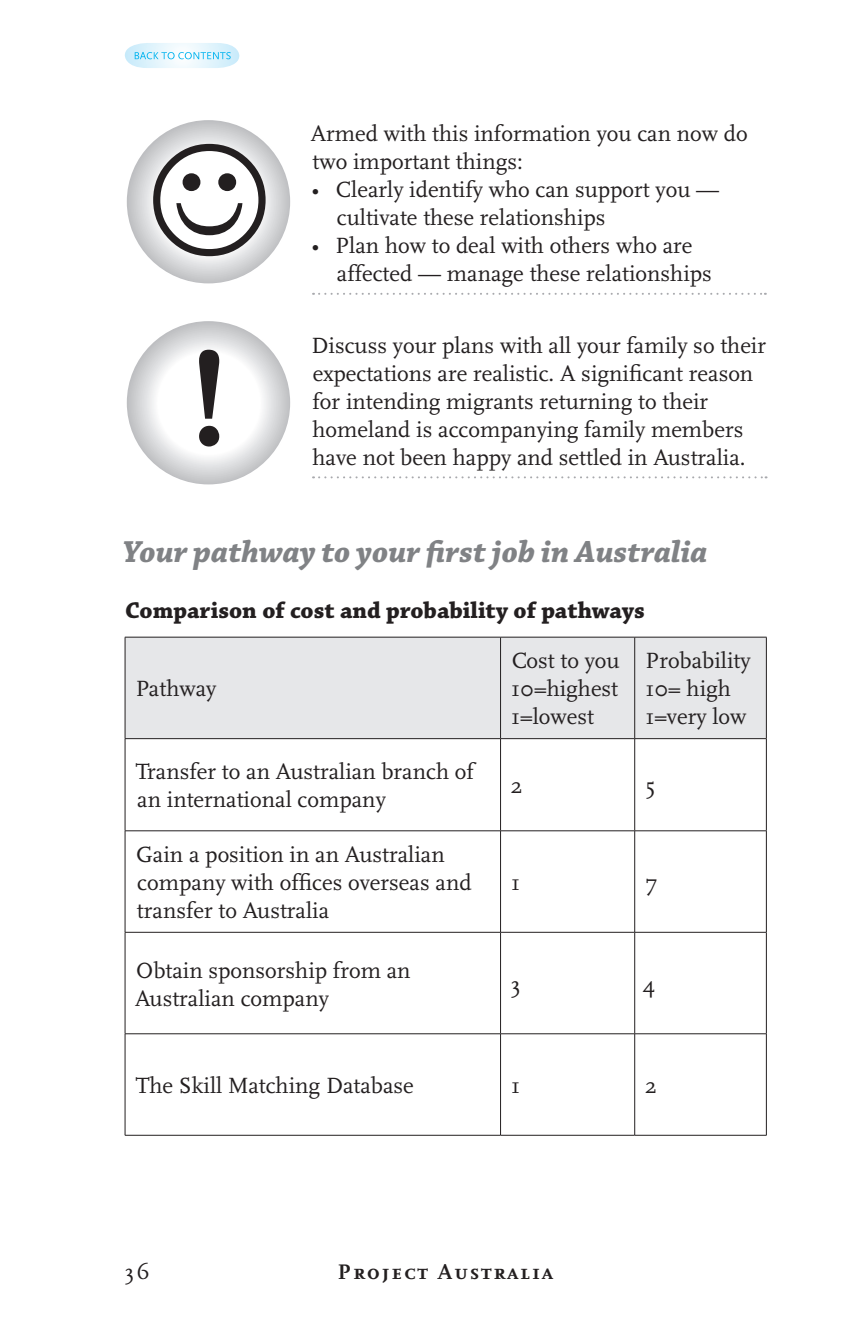
<style>
.page{position:relative;width:868px;height:1327px;background:#fff}
.page>*{position:absolute;margin:0;border:0;box-sizing:border-box;transform-origin:0 0}
.t1{font:italic 700 32px "Chaparral Pro";color:#808285}
.t2{font:700 24px "Chaparral Pro";color:#231f20}
.t3{font:23px/28px "Scala";color:#231f20}
.t4{font:700 22px "Scala Caps";letter-spacing:.1em;color:#231f20}
.t5{font:22px "Scala";color:#231f20}
</style>
<div class="page">
<svg style="left:125px;top:43px;width:114px;height:25px"></svg>
<svg style="left:126px;top:119px;width:165px;height:165px;background:#d3d4d6"></svg>
<svg style="left:153px;top:144px;width:112px;height:112px"></svg>
<svg style="left:313px;top:293px;width:452px;height:2px"></svg>
<svg style="left:313px;top:476px;width:453px;height:2px"></svg>
<svg style="left:126px;top:320px;width:165px;height:165px"></svg>
<svg style="left:199px;top:350px;width:20px;height:96px"></svg>
<div style="left:126px;top:638px;width:640px;height:100px;background:#e6e7e9"></div>
<hr style="left:125px;top:637px;width:375px;height:1px;background:#231f20">
<hr style="left:125px;top:637px;width:1px;height:101px;background:#231f20">
<hr style="left:500px;top:637px;width:134px;height:1px;background:#231f20">
<hr style="left:500px;top:637px;width:1px;height:101px;background:#231f20">
<hr style="left:634px;top:637px;width:132px;height:1px;background:#231f20">
<hr style="left:634px;top:637px;width:1px;height:101px;background:#231f20">
<hr style="left:766px;top:637px;width:1px;height:101px;background:#231f20">
<hr style="left:125px;top:738px;width:375px;height:1px;background:#231f20">
<hr style="left:125px;top:739px;width:1px;height:91px;background:#231f20">
<hr style="left:500px;top:738px;width:134px;height:1px;background:#231f20">
<hr style="left:500px;top:739px;width:1px;height:91px;background:#231f20">
<hr style="left:634px;top:738px;width:132px;height:1px;background:#231f20">
<hr style="left:634px;top:739px;width:1px;height:91px;background:#231f20">
<hr style="left:766px;top:739px;width:1px;height:91px;background:#231f20">
<hr style="left:125px;top:830px;width:375px;height:1px;background:#231f20">
<hr style="left:125px;top:831px;width:1px;height:101px;background:#231f20">
<hr style="left:500px;top:830px;width:134px;height:1px;background:#231f20">
<hr style="left:500px;top:831px;width:1px;height:101px;background:#231f20">
<hr style="left:634px;top:830px;width:132px;height:1px;background:#231f20">
<hr style="left:634px;top:831px;width:1px;height:101px;background:#231f20">
<hr style="left:766px;top:831px;width:1px;height:101px;background:#231f20">
<hr style="left:125px;top:932px;width:375px;height:1px;background:#231f20">
<hr style="left:125px;top:932px;width:1px;height:101px;background:#231f20">
<hr style="left:500px;top:932px;width:134px;height:1px;background:#231f20">
<hr style="left:500px;top:932px;width:1px;height:101px;background:#231f20">
<hr style="left:634px;top:932px;width:132px;height:1px;background:#231f20">
<hr style="left:634px;top:932px;width:1px;height:101px;background:#231f20">
<hr style="left:766px;top:932px;width:1px;height:101px;background:#231f20">
<hr style="left:125px;top:1033px;width:375px;height:1px;background:#231f20">
<hr style="left:125px;top:1034px;width:1px;height:101px;background:#231f20">
<hr style="left:500px;top:1033px;width:134px;height:1px;background:#231f20">
<hr style="left:500px;top:1034px;width:1px;height:101px;background:#231f20">
<hr style="left:634px;top:1033px;width:132px;height:1px;background:#231f20">
<hr style="left:634px;top:1034px;width:1px;height:101px;background:#231f20">
<hr style="left:766px;top:1034px;width:1px;height:101px;background:#231f20">
<hr style="left:125px;top:1135px;width:375px;height:1px;background:#231f20">
<hr style="left:500px;top:1135px;width:134px;height:1px;background:#231f20">
<hr style="left:634px;top:1135px;width:132px;height:1px;background:#231f20">
<p class="t3" style="left:311px;top:120px;width:438px">Armed with this information you can now do two important things:</p>
<p class="t3" style="left:337px;top:176px;width:384px;text-indent:-25px">• Clearly identify who can support you — cultivate these relationships</p>
<p class="t3" style="left:337px;top:232px;width:376px;text-indent:-25px">• Plan how to deal with others who are affected — manage these relationships</p>
<p class="t3" style="left:311px;top:332px;width:456px">Discuss your plans with all your family so their expectations are realistic. A significant reason for intending migrants returning to their homeland is accompanying family members have not been happy and settled in Australia.</p>
<h1 class="t1" style="left:123px;top:532px;width:586px">Your pathway to your first job in Australia</h1>
<p class="t2" style="left:125px;top:596px;width:521px">Comparison of cost and probability of pathways</p>
<p class="t3" style="left:136px;top:675px;width:82px">Pathway</p>
<p class="t3" style="left:136px;top:758px;width:340px">Transfer to an Australian branch of an international company</p>
<p class="t3" style="left:136px;top:841px;width:337px">Gain a position in an Australian company with offices overseas and transfer to Australia</p>
<p class="t3" style="left:135px;top:956px;width:277px">Obtain sponsorship from an<br>Australian company</p>
<p class="t3" style="left:511px;top:647px;width:110px;text-align:justify">Cost to you 10=highest 1=lowest</p>
<p class="t3" style="left:645px;top:647px;width:107px">Probability<br>10= high<br>1=very low</p>
<p class="t3" style="left:510px;top:772px;width:14px">2</p>
<p class="t3" style="left:645px;top:772px;width:11px">5</p>
<p class="t3" style="left:511px;top:869px;width:10px">1</p>
<p class="t3" style="left:646px;top:869px;width:13px">7</p>
<p class="t3" style="left:510px;top:970px;width:11px">3</p>
<p class="t3" style="left:642px;top:970px;width:14px">4</p>
<p class="t3" style="left:136px;top:1072px;width:279px">The Skill Matching Database</p>
<p class="t3" style="left:511px;top:1072px;width:10px">1</p>
<p class="t3" style="left:644px;top:1072px;width:14px">2</p>
<p class="t5" style="left:125px;top:1259px;width:27px">36</p>
<p class="t4" style="left:338px;top:1259px;width:216px">Project Australia</p>
</div>
